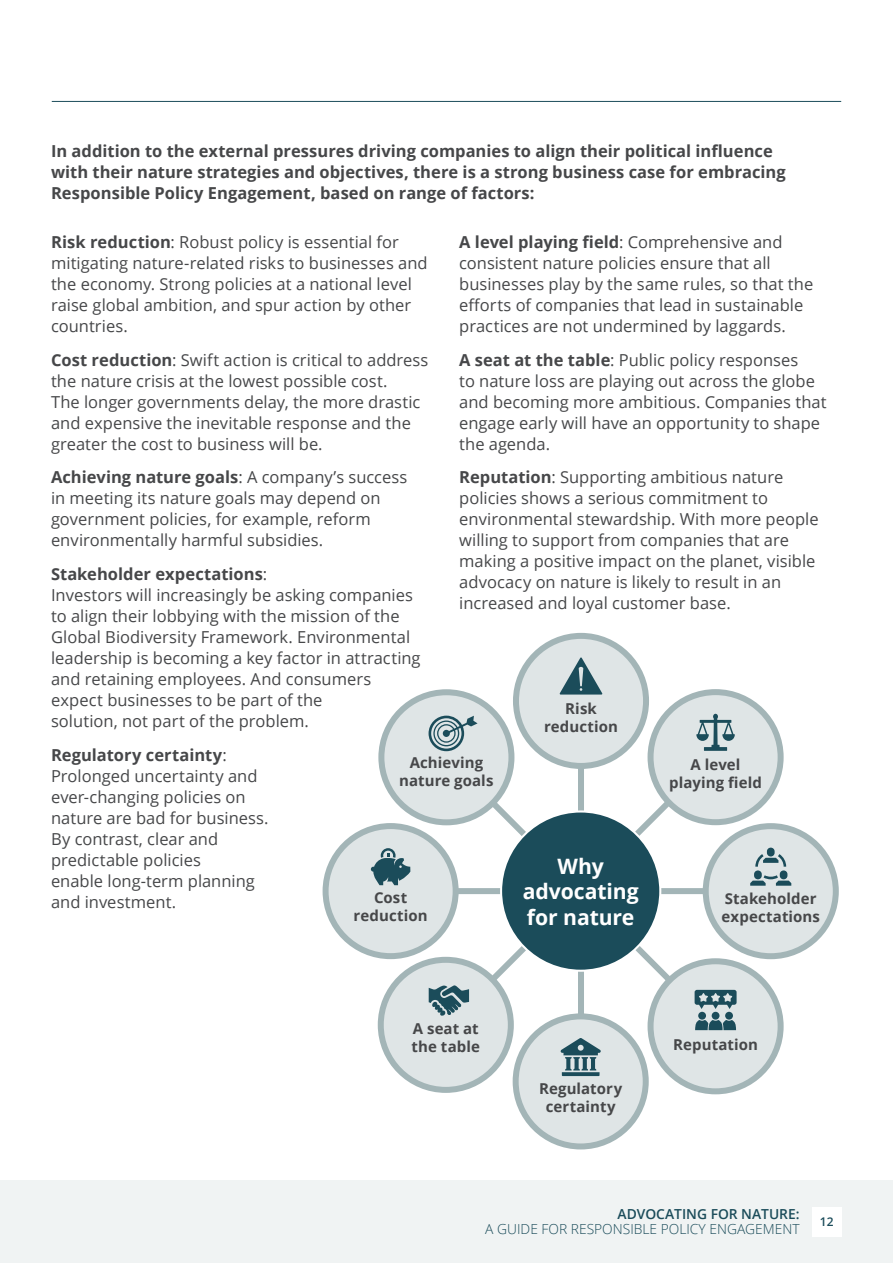
<style>
.page{position:relative;width:893px;height:1263px;background:#fff}
.page>*{position:absolute;margin:0;border:0;box-sizing:border-box;transform-origin:0 0}
.Copy{font:700 21.15px/25.5px "Open Sans";letter-spacing:-.005em;color:#fff;text-align:center}
.Copy-2{font:16.5px/21px "Open Sans";color:#464749}
.Copy-3{font:700 16.5px/21px "Open Sans";color:#464749}
.Copy-4{font:700 15px "Open Sans";letter-spacing:.005em;color:#464749}
.t1{font:300 13.8px "Open Sans";color:#1b4c5a}
.t2{font:600 13.8px "Open Sans";color:#1b4c5a}
.t3{font:600 12px "Open Sans";color:#1b4c5a}
.s1{font-weight:700}
</style>
<div class="page">
<div style="left:516px;top:636px;width:130px;height:130px;background:#dfe5e6;border-radius:50%"></div>
<div style="left:513px;top:633px;width:136px;height:136px;border:6px solid #a3b5b7;border-radius:50%"></div>
<div style="left:578px;top:766px;width:6px;height:280px;background:#a3b5b7"></div>
<svg style="left:479px;top:789px;width:245px;height:246px"></svg>
<div style="left:446px;top:888px;width:91px;height:6px;background:#a3b5b7"></div>
<svg style="left:479px;top:927px;width:66px;height:66px"></svg>
<div style="left:604px;top:888px;width:107px;height:6px;background:#a3b5b7"></div>
<div style="left:650px;top:692px;width:131px;height:130px;background:#dfe5e6;border-radius:50%"></div>
<div style="left:647px;top:689px;width:137px;height:136px;border:6px solid #a3b5b7;border-radius:50%"></div>
<div style="left:706px;top:826px;width:130px;height:130px;background:#dfe5e6;border-radius:50%"></div>
<div style="left:703px;top:823px;width:136px;height:136px;border:6px solid #a3b5b7;border-radius:50%"></div>
<div style="left:650px;top:961px;width:131px;height:130px;background:#dfe5e6;border-radius:50%"></div>
<div style="left:647px;top:958px;width:137px;height:136px;border:6px solid #a3b5b7;border-radius:50%"></div>
<div style="left:516px;top:1016px;width:130px;height:130px;background:#dfe5e6;border-radius:50%"></div>
<div style="left:513px;top:1013px;width:136px;height:136px;border:6px solid #a3b5b7;border-radius:50%"></div>
<div style="left:381px;top:960px;width:130px;height:130px;background:#dfe5e6;border-radius:50%"></div>
<div style="left:378px;top:957px;width:136px;height:136px;border:6px solid #a3b5b7;border-radius:50%"></div>
<div style="left:326px;top:826px;width:130px;height:130px;background:#dfe5e6;border-radius:50%"></div>
<div style="left:323px;top:823px;width:136px;height:136px;border:6px solid #a3b5b7;border-radius:50%"></div>
<div style="left:381px;top:692px;width:130px;height:130px;background:#dfe5e6;border-radius:50%"></div>
<div style="left:378px;top:689px;width:136px;height:136px;border:6px solid #a3b5b7;border-radius:50%"></div>
<div style="left:501px;top:811px;width:159px;height:160px;background:#1b4c5a;border-radius:50%"></div>
<svg style="left:560px;top:657px;width:42px;height:37px"></svg>
<svg style="left:696px;top:714px;width:39px;height:37px"></svg>
<svg style="left:560px;top:1038px;width:41px;height:38px"></svg>
<svg style="left:695px;top:990px;width:42px;height:40px"></svg>
<svg style="left:429px;top:716px;width:49px;height:35px"></svg>
<svg style="left:371px;top:848px;width:39px;height:37px"></svg>
<div style="left:767px;top:848px;width:8px;height:8px;background:#1b4c5a;border-radius:4px"></div>
<svg style="left:755px;top:854px;width:31px;height:13px"></svg>
<div style="left:780px;top:870px;width:7px;height:9px;background:#1b4c5a;border-radius:4px"></div>
<div style="left:754px;top:870px;width:8px;height:9px;background:#1b4c5a;border-radius:4px"></div>
<svg style="left:750px;top:875px;width:41px;height:11px"></svg>
<svg style="left:429px;top:985px;width:40px;height:31px"></svg>
<div style="left:0;top:1180px;width:893px;height:83px;background:#f0f3f3"></div>
<div style="left:812px;top:1207px;width:30px;height:29px;background:#fff"></div>
<hr style="left:52px;top:101px;width:789px;height:1px;background:#1b4c5a">
<p class="Copy-3" style="left:51px;top:140px;width:736px">In addition to the external pressures driving companies to align their political influence with their nature strategies and objectives, there is a strong business case for embracing<br>Responsible Policy Engagement, based on range of factors:</p>
<p class="Copy-2" style="left:51px;top:231px;width:378px"><span class="s1">Risk reduction</span>: Robust policy is essential for mitigating nature-related risks to businesses and the economy. Strong policies at a national level raise global ambition, and spur action by other countries.</p>
<p class="Copy-2" style="left:51px;top:349px;width:379px"><span class="s1">Cost reduction</span>: Swift action is critical to address the nature crisis at the lowest possible cost.<br>The longer governments delay, the more drastic and expensive the inevitable response and the greater the cost to business will be.</p>
<p class="Copy-2" style="left:51px;top:467px;width:358px"><span class="s1">Achieving nature goals</span>: A company’s success in meeting its nature goals may depend on government policies, for example, reform environmentally harmful subsidies.</p>
<p class="Copy-2" style="left:51px;top:563px;width:371px"><span class="s1">Stakeholder expectations</span>:<br>Investors will increasingly be asking companies to align their lobbying with the mission of the Global Biodiversity Framework. Environmental leadership is becoming a key factor in attracting and retaining employees. And consumers expect businesses to be part of the<br>solution, not part of the problem.</p>
<p class="Copy-2" style="left:51px;top:744px;width:219px"><span class="s1">Regulatory certainty</span>:<br>Prolonged uncertainty and ever-changing policies on nature are bad for business.<br>By contrast, clear and predictable policies<br>enable long-term planning and investment.</p>
<p class="Copy-2" style="left:459px;top:231px;width:356px"><span class="s1">A level playing field</span>: Comprehensive and consistent nature policies ensure that all businesses play by the same rules, so that the efforts of companies that lead in sustainable practices are not undermined by laggards.</p>
<p class="Copy-2" style="left:459px;top:349px;width:369px"><span class="s1">A seat at the table</span>: Public policy responses<br>to nature loss are playing out across the globe and becoming more ambitious. Companies that engage early will have an opportunity to shape the agenda.</p>
<p class="Copy-2" style="left:459px;top:467px;width:361px"><span class="s1">Reputation</span>: Supporting ambitious nature policies shows a serious commitment to environmental stewardship. With more people willing to support from companies that are making a positive impact on the planet, visible advocacy on nature is likely to result in an increased and loyal customer base.</p>
<p class="Copy-4" style="left:565px;top:697px;width:33px">Risk</p>
<p class="Copy-4" style="left:544px;top:715px;width:75px">reduction</p>
<p class="Copy-4" style="left:410px;top:752px;width:75px">Achieving</p>
<p class="Copy-4" style="left:399px;top:770px;width:96px">nature goals</p>
<p class="Copy-4" style="left:691px;top:754px;width:51px">A level</p>
<p class="Copy-4" style="left:669px;top:772px;width:94px">playing field</p>
<p class="Copy" style="left:523px;top:853px;width:117px">Why advocating for nature</p>
<p class="Copy-4" style="left:374px;top:887px;width:35px">Cost</p>
<p class="Copy-4" style="left:354px;top:905px;width:75px">reduction</p>
<p class="Copy-4" style="left:725px;top:888px;width:93px">Stakeholder</p>
<p class="Copy-4" style="left:721px;top:906px;width:100px">expectations</p>
<p class="Copy-4" style="left:413px;top:1017px;width:67px">A seat at</p>
<p class="Copy-4" style="left:412px;top:1035px;width:70px">the table</p>
<p class="Copy-4" style="left:539px;top:1078px;width:85px">Regulatory</p>
<p class="Copy-4" style="left:546px;top:1096px;width:71px">certainty</p>
<p class="Copy-4" style="left:673px;top:1034px;width:86px">Reputation</p>
<p class="t2" style="left:618px;top:1205px;width:184px">ADVOCATING FOR NATURE:</p>
<p class="t1" style="left:485px;top:1220px;width:316px">A GUIDE FOR RESPONSIBLE POLICY ENGAGEMENT</p>
<p class="t3" style="left:820px;top:1213px;width:15px">12</p>
</div>
